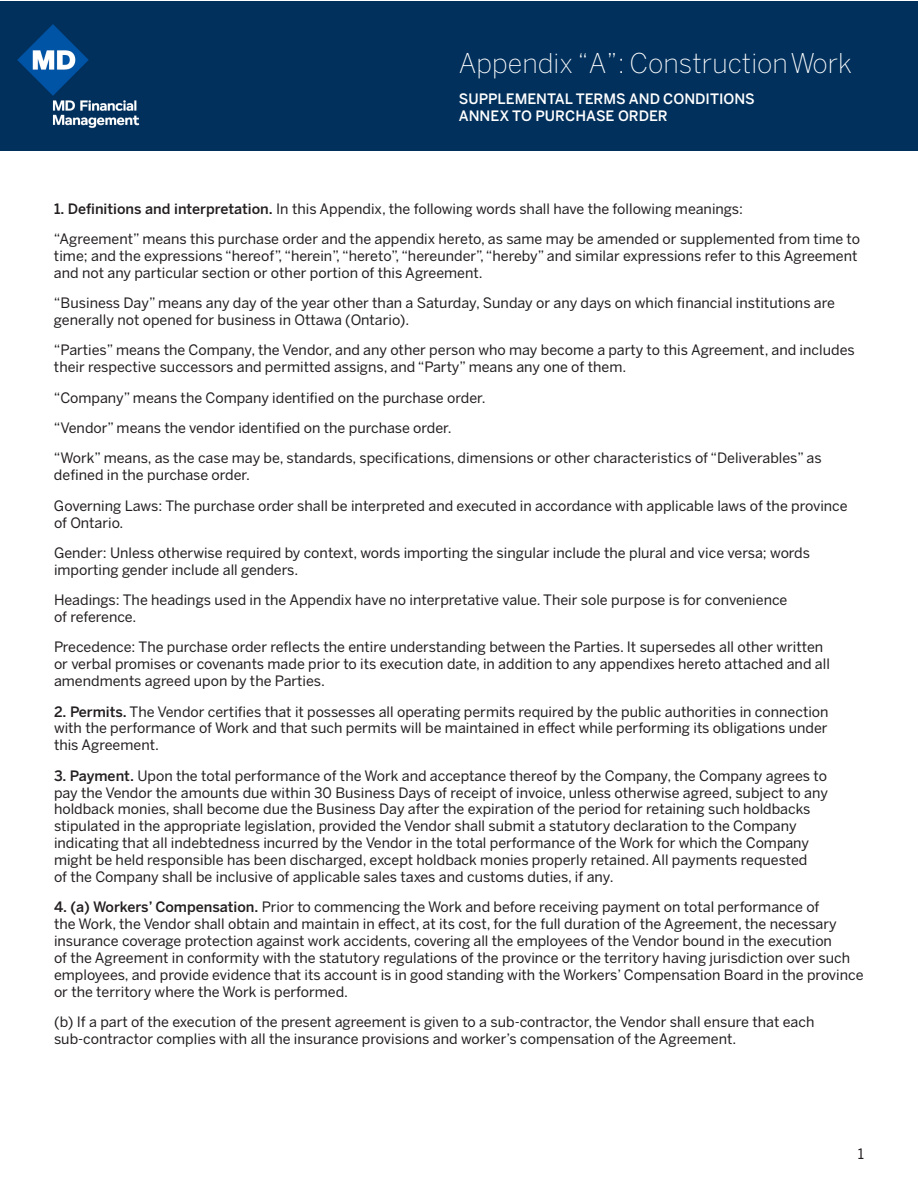
<style>
.page{position:relative;width:918px;height:1188px;background:#fff}
.page>*{position:absolute;margin:0;border:0;box-sizing:border-box;transform-origin:0 0}
.Subhead_rev{font:200 27px "Benton Sans";color:#fff}
.Body{font:14.25px/16.8px "Benton Sans";color:#231f20}
.Subhead_rev-2{font:500 14.25px/16.8px "Benton Sans";color:#fff}
.s1{font-weight:500}
</style>
<div class="page">
<div style="left:0;top:1px;width:918px;height:150px;background:#01305c"></div>
<p class="Subhead_rev" style="left:459px;top:47px;width:395px">Appendix “A”: Construction Work</p>
<p class="Subhead_rev-2" style="left:459px;top:91px;width:297px">SUPPLEMENTAL TERMS AND CONDITIONS<br>ANNEX TO PURCHASE ORDER</p>
<p class="Body" style="left:54px;top:200px;width:691px"><span class="s1">1. Definitions and interpretation.</span> In this Appendix, the following words shall have the following meanings:</p>
<p class="Body" style="left:54px;top:231px;width:808px">“Agreement” means this purchase order and the appendix hereto, as same may be amended or supplemented from time to time; and the expressions “hereof”, “herein”, “hereto”, “hereunder”, “hereby” and similar expressions refer to this Agreement and not any particular section or other portion of this Agreement.</p>
<p class="Body" style="left:54px;top:295px;width:783px">“Business Day” means any day of the year other than a Saturday, Sunday or any days on which financial institutions are generally not opened for business in Ottawa (Ontario).</p>
<p class="Body" style="left:54px;top:342px;width:802px">“Parties” means the Company, the Vendor, and any other person who may become a party to this Agreement, and includes their respective successors and permitted assigns, and “Party” means any one of them.</p>
<p class="Body" style="left:54px;top:389px;width:433px">“Company” means the Company identified on the purchase order.</p>
<p class="Body" style="left:54px;top:420px;width:399px">“Vendor” means the vendor identified on the purchase order.</p>
<p class="Body" style="left:54px;top:450px;width:769px">“Work” means, as the case may be, standards, specifications, dimensions or other characteristics of “Deliverables” as defined in the purchase order.</p>
<p class="Body" style="left:54px;top:497px;width:795px">Governing Laws: The purchase order shall be interpreted and executed in accordance with applicable laws of the province of Ontario.</p>
<p class="Body" style="left:54px;top:544px;width:758px">Gender: Unless otherwise required by context, words importing the singular include the plural and vice versa; words importing gender include all genders.</p>
<p class="Body" style="left:54px;top:592px;width:735px">Headings: The headings used in the Appendix have no interpretative value. Their sole purpose is for convenience of reference.</p>
<p class="Body" style="left:54px;top:639px;width:777px">Precedence: The purchase order reflects the entire understanding between the Parties. It supersedes all other written or verbal promises or covenants made prior to its execution date, in addition to any appendixes hereto attached and all amendments agreed upon by the Parties.</p>
<p class="Body" style="left:54px;top:703px;width:776px;text-align:justify"><span class="s1">2. Permits.</span> The Vendor certifies that it possesses all operating permits required by the public authorities in connection with the performance of Work and that such permits will be maintained in effect while performing its obligations under this Agreement.</p>
<p class="Body" style="left:54px;top:767px;width:775px"><span class="s1">3. Payment.</span> Upon the total performance of the Work and acceptance thereof by the Company, the Company agrees to pay the Vendor the amounts due within 30 Business Days of receipt of invoice, unless otherwise agreed, subject to any holdback monies, shall become due the Business Day after the expiration of the period for retaining such holdbacks stipulated in the appropriate legislation, provided the Vendor shall submit a statutory declaration to the Company indicating that all indebtedness incurred by the Vendor in the total performance of the Work for which the Company might be held responsible has been discharged, except holdback monies properly retained. All payments requested<br>of the Company shall be inclusive of applicable sales taxes and customs duties, if any.</p>
<p class="Body" style="left:54px;top:899px;width:811px"><span class="s1">4. (a) Workers’ Compensation.</span> Prior to commencing the Work and before receiving payment on total performance of<br>the Work, the Vendor shall obtain and maintain in effect, at its cost, for the full duration of the Agreement, the necessary insurance coverage protection against work accidents, covering all the employees of the Vendor bound in the execution<br>of the Agreement in conformity with the statutory regulations of the province or the territory having jurisdiction over such employees, and provide evidence that its account is in good standing with the Workers’ Compensation Board in the province or the territory where the Work is performed.</p>
<p class="Body" style="left:54px;top:1014px;width:762px">(b) If a part of the execution of the present agreement is given to a sub-contractor, the Vendor shall ensure that each sub-contractor complies with all the insurance provisions and worker’s compensation of the Agreement.</p>
<p class="Body" style="left:858px;top:1145px;width:8px">1</p>
</div>
